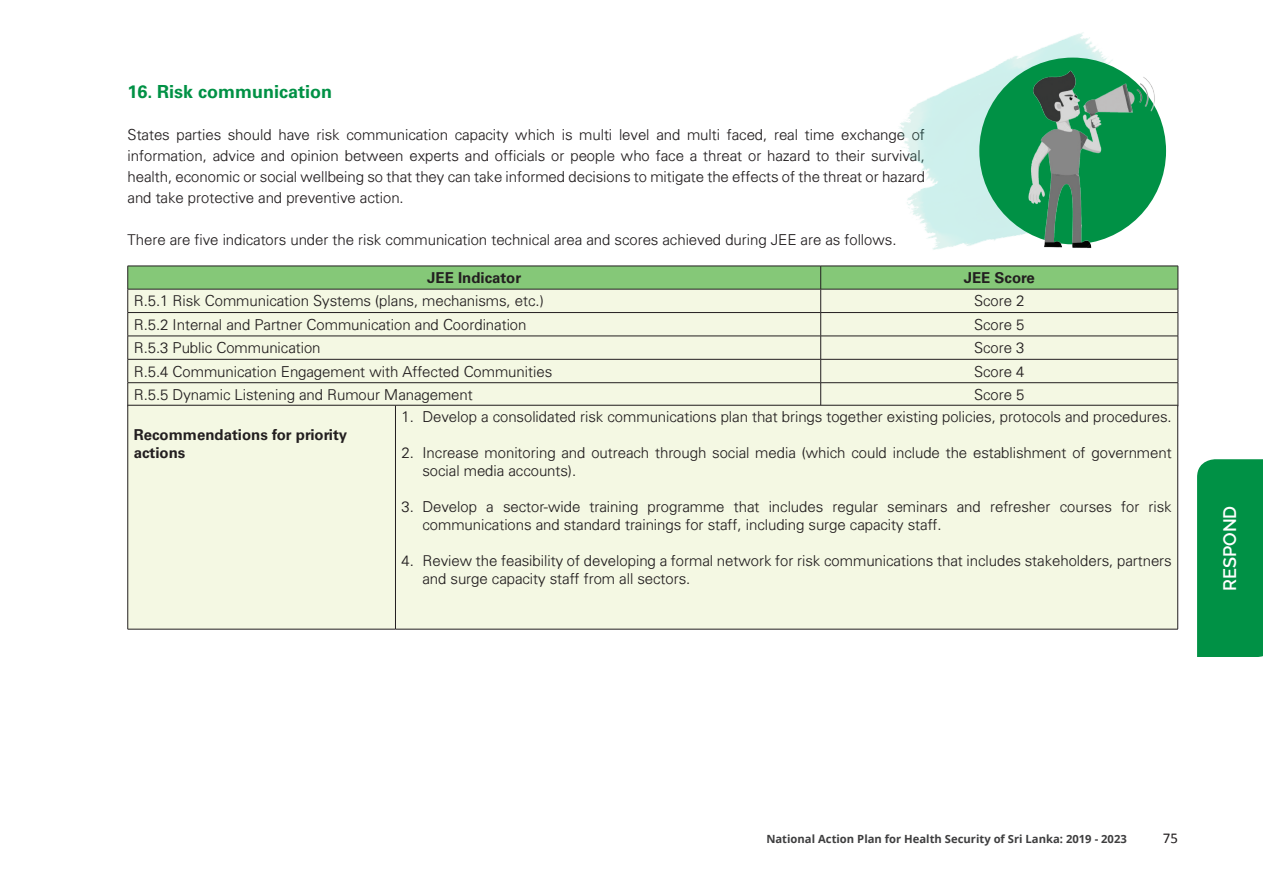
<style>
.page{position:relative;width:1263px;height:893px;background:#fff}
.page>*{position:absolute;margin:0;border:0;box-sizing:border-box;transform-origin:0 0}
.t1{font:700 18px "Univers LT Std";color:#009145}
.t2{font:600 18px "Raleway";color:#fff}
.t3{font:300 15px/21px "Univers";color:#231f20}
.t4{font:700 15px "Univers LT Std";color:#231f20}
.t5{font:15px "Calibri";color:#231f20}
.t6{font:700 11.25px "Open Sans";color:#3e3e3f}
</style>
<div class="page">
<svg style="left:127px;top:266px;width:1052px;height:140px;background:#dce8cc"></svg>
<div style="left:128px;top:406px;width:1049px;height:223px;background:#f4f8e3"></div>
<hr style="left:128px;top:405px;width:267px;height:1px;background:#231f20">
<hr style="left:127px;top:405px;width:1px;height:224px;background:#231f20">
<hr style="left:128px;top:629px;width:267px;height:1px;background:#231f20">
<hr style="left:395px;top:405px;width:783px;height:1px;background:#231f20">
<hr style="left:395px;top:405px;width:1px;height:224px;background:#231f20">
<hr style="left:1177px;top:405px;width:1px;height:224px;background:#231f20">
<hr style="left:395px;top:629px;width:783px;height:1px;background:#231f20">
<img style="left:842px;top:32px;width:337px;height:308px">
<div style="left:979px;top:58px;width:187px;height:186px;background:#009145;border-radius:50%"></div>
<img style="left:999px;top:62px;width:169px;height:187px">
<div style="left:1197px;top:459px;width:66px;height:198px;background:#009145"></div>
<p class="t1" style="left:128px;top:81px;width:206px">16. Risk communication</p>
<p class="t3" style="left:128px;top:124px;width:799px;text-align:justify">States parties should have risk communication capacity which is multi level and multi faced, real time exchange of information, advice and opinion between experts and officials or people who face a threat or hazard to their survival, health, economic or social wellbeing so that they can take informed decisions to mitigate the effects of the threat or hazard and take protective and preventive action.</p>
<p class="t3" style="left:128px;top:229px;width:770px">There are five indicators under the risk communication technical area and scores achieved during JEE are as follows.</p>
<p class="t4" style="left:427px;top:269px;width:95px">JEE Indicator</p>
<p class="t4" style="left:964px;top:269px;width:73px">JEE Score</p>
<p class="t3" style="left:134px;top:290px;width:412px">R.5.1 Risk Communication Systems (plans, mechanisms, etc.)</p>
<p class="t3" style="left:974px;top:290px;width:52px">Score 2</p>
<p class="t3" style="left:134px;top:314px;width:394px">R.5.2 Internal and Partner Communication and Coordination</p>
<p class="t3" style="left:974px;top:314px;width:52px">Score 5</p>
<p class="t3" style="left:134px;top:337px;width:188px">R.5.3 Public Communication</p>
<p class="t3" style="left:974px;top:337px;width:52px">Score 3</p>
<p class="t3" style="left:134px;top:360px;width:420px">R.5.4 Communication Engagement with Affected Communities</p>
<p class="t3" style="left:974px;top:360px;width:52px">Score 4</p>
<p class="t3" style="left:134px;top:384px;width:340px">R.5.5 Dynamic Listening and Rumour Management</p>
<p class="t3" style="left:974px;top:384px;width:52px">Score 5</p>
<p class="t4" style="left:134px;top:426px;width:215px">Recommendations for priority</p>
<p class="t4" style="left:134px;top:444px;width:53px">actions</p>
<p class="t3" style="left:401px;top:406px;width:772px">1. ·Develop a consolidated risk communications plan that brings together existing policies, protocols and procedures.</p>
<p class="t3" style="left:422px;top:444px;width:751px;line-height:18px;text-indent:-21px">2. ·Increase monitoring and outreach through social media (which could include the establishment of government social media accounts).</p>
<p class="t3" style="left:422px;top:498px;width:751px;line-height:18px;text-indent:-21px">3. ·Develop a sector-wide training programme that includes regular seminars and refresher courses for risk communications and standard trainings for staff, including surge capacity staff.</p>
<p class="t3" style="left:422px;top:552px;width:751px;line-height:18px;text-indent:-21px">4. ·Review the feasibility of developing a formal network for risk communications that includes stakeholders, partners and surge capacity staff from all sectors.</p>
<p class="t2" style="left:1219px;top:591px;width:86px;rotate:-90deg">RESPOND</p>
<p class="t6" style="left:766px;top:831px;width:362px">National Action Plan for Health Security of Sri Lanka: 2019 - 2023</p>
<p class="t5" style="left:1163px;top:828px;width:17px">75</p>
</div>
